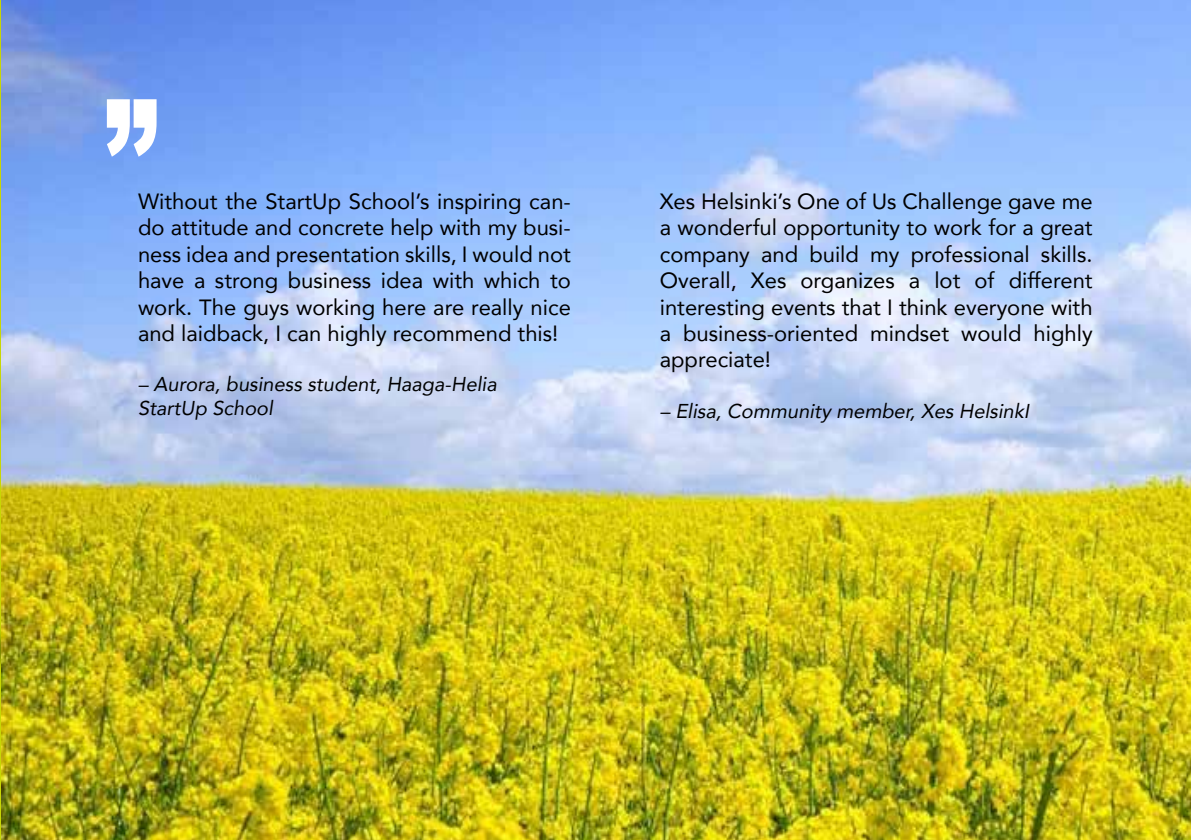
<style>
.page{position:relative;width:1191px;height:840px;background:#fff}
.page>*{position:absolute;margin:0;border:0;box-sizing:border-box;transform-origin:0 0}
.t1{font:900 144px "Arial";color:#fff;scale:.75 1}
.t2{font:22px/26.4px "Avenir";color:#000;text-align:justify}
.t3{font:20px/24px "Avenir";color:#000}
.t4{font:italic 20px "Avenir";color:#000}
</style>
<div class="page">
<hr style="left:0;top:0;width:2px;height:839px;background:#c7d604">
<img style="left:1px;top:0;width:1px;height:265px">
<img style="left:0;top:451px;width:2px;height:388px">
<img style="left:2px;top:0;width:1189px;height:839px">
<h1 class="t1" style="left:104px;top:48px;width:73px">”</h1>
<p class="t2" style="left:138px;top:187px;width:434px">Without the StartUp School’s inspiring can&shy;do attitude and concrete help with my busi&shy;ness idea and presentation skills, I would not have a strong business idea with which to work. The guys working here are really nice and laidback, I can highly recommend this!</p>
<p class="t3" style="left:138px;top:371px;width:365px">– Aurora, business student, Haaga-Helia<br>StartUp School</p>
<p class="t2" style="left:660px;top:187px;width:434px">Xes Helsinki’s One of Us Challenge gave me a wonderful opportunity to work for a great company and build my professional skills.<br>Overall, Xes organizes a lot of different interesting events that I think everyone with a business-oriented mindset would highly appreciate!</p>
<p class="t4" style="left:660px;top:394px;width:376px">–Elisa,Communitymember,XesHelsinkI</p>
</div>
